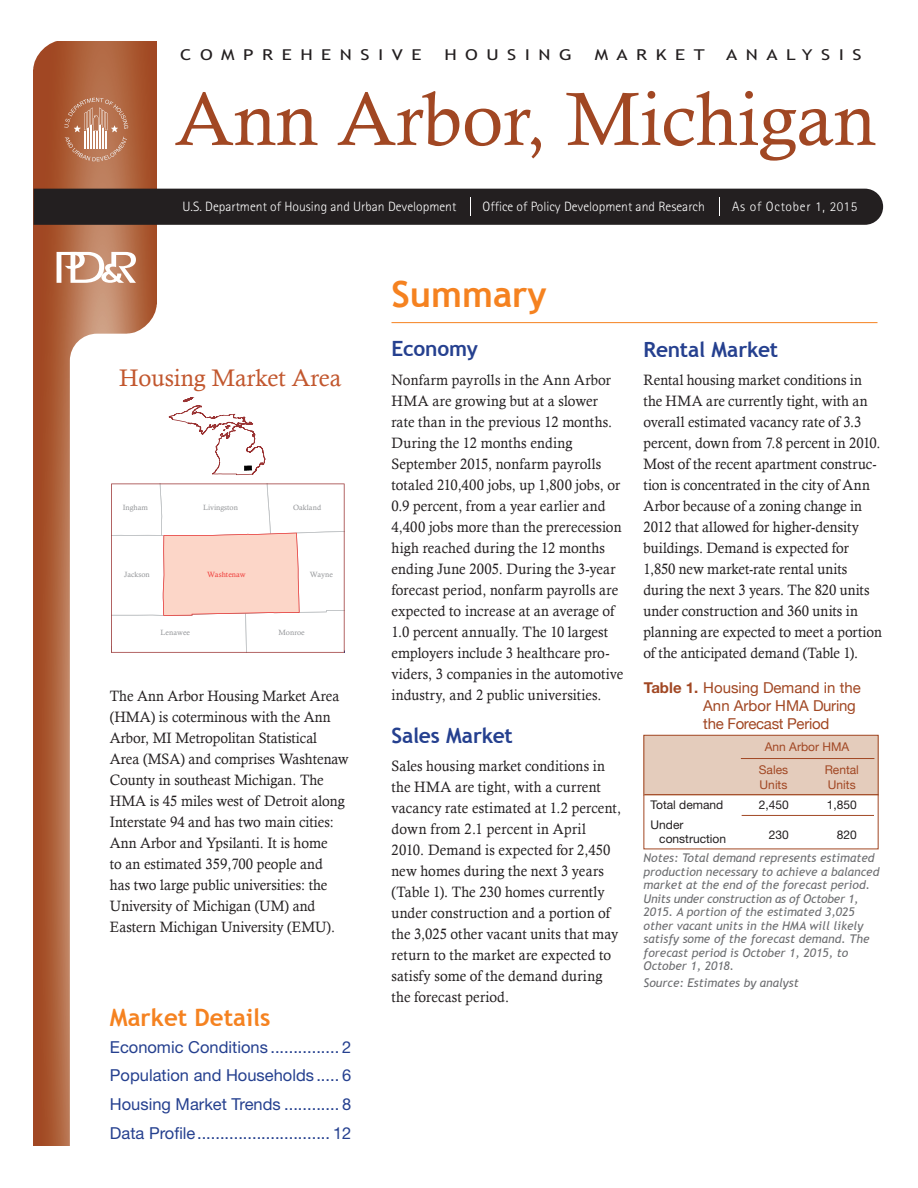
<style>
.page{position:relative;width:918px;height:1188px;background:#fff}
.page>*{position:absolute;margin:0;border:0;box-sizing:border-box;transform-origin:0 0}
.t1{font:75.6px "Calisto";color:#a14723}
.level1{font:700 36px "Trebuchet MS";color:#f58220}
.t2{font:24px "Calisto";color:#c2572e}
.t3{font:700 24px "Trebuchet MS";color:#f58220}
.Level2{font:700 21px "Trebuchet MS";letter-spacing:-.01em;color:#25408f}
.level2{font:700 21px "Trebuchet MS";letter-spacing:-.01em;color:#25408f}
.t4{font:16.5px "Helvetica Neue";color:#25408f}
.t5{font:15px/21px "Calisto";color:#231f20;scale:.95 1}
.t6{font:15px/18px "Helvetica Neue";color:#a14723}
.t7{font:15px "Trebuchet MS";letter-spacing:.45em;color:#231f20;scale:1.26 1}
.t8{font:300 13.5px "Rotis Sans Serif";color:#fff}
.t9{font:300 13.5px "Rotis Sans Serif";letter-spacing:.05em;color:#fff}
.t10{font:italic 12px/13.5px "Trebuchet MS";color:#6d6e71}
.t11{font:12px "Helvetica Neue";color:#231f20}
.t12{font:12px "Helvetica Neue";color:#a14723}
.t13{font:7.65px "Calisto";color:#939598}
.t14{font:7.65px "Calisto";letter-spacing:.01em;color:#ef3b39}
.s1{font-weight:700}
</style>
<div class="page">
<svg style="left:34px;top:41px;width:122px;height:1104px;background:#ad603b"></svg>
<svg style="left:57px;top:252px;width:79px;height:31px"></svg>
<div style="left:34px;top:189px;width:849px;height:36px;background:#231f20"></div>
<div style="left:70px;top:334px;width:146px;height:845px;background:#fff;border-radius:27px"></div>
<svg style="left:33px;top:41px;width:30px;height:29px"></svg>
<svg style="left:126px;top:304px;width:31px;height:30px"></svg>
<svg style="left:64px;top:98px;width:64px;height:63px;background:#bf8365"></svg>
<svg style="left:111px;top:484px;width:234px;height:169px"></svg>
<svg style="left:169px;top:397px;width:96px;height:78px"></svg>
<div style="left:644px;top:735px;width:235px;height:60px;background:#e4ccbc"></div>
<div style="left:644px;top:735px;width:235px;height:114px;border:1px solid #a14723"></div>
<hr style="left:644px;top:794px;width:235px;height:1px;background:#a14723">
<hr style="left:741px;top:758px;width:133px;height:1px;background:#a14723">
<hr style="left:742px;top:815px;width:132px;height:1px;background:#a14723">
<hr style="left:392px;top:322px;width:486px;height:1px;background:#f58220">
<p class="t7" style="left:180px;top:46px;width:193px">COMPREHENSIVE</p>
<p class="t7" style="left:444px;top:46px;width:103px">HOUSING</p>
<p class="t7" style="left:595px;top:46px;width:89px">MARKET</p>
<p class="t7" style="left:726px;top:46px;width:109px">ANALYSIS</p>
<p class="t1" style="left:175px;top:75px;width:702px">Ann Arbor, Michigan</p>
<p class="t8" style="left:182px;top:198px;width:275px">U.S. Department of Housing and Urban Development</p>
<p class="t8" style="left:483px;top:198px;width:224px">Office of Policy Development and Research</p>
<p class="t9" style="left:732px;top:199px;width:127px">As of October 1, 2015</p>
<p class="t2" style="left:119px;top:364px;width:224px">Housing Market Area</p>
<p class="t13" style="left:123px;top:503px;width:27px">Ingham</p>
<p class="t13" style="left:203px;top:503px;width:36px">Livingston</p>
<p class="t13" style="left:124px;top:570px;width:27px">Jackson</p>
<p class="t14" style="left:207px;top:570px;width:40px">Washtenaw</p>
<p class="t13" style="left:161px;top:628px;width:31px">Lenawee</p>
<p class="t13" style="left:293px;top:503px;width:30px">Oakland</p>
<p class="t13" style="left:310px;top:570px;width:25px">Wayne</p>
<p class="t13" style="left:279px;top:628px;width:28px">Monroe</p>
<p class="t5" style="left:110px;top:685px;width:253px">The Ann Arbor Housing Market Area (HMA) is coterminous with the Ann Arbor, MI Metropolitan Statistical Area (MSA) and comprises Washtenaw County in southeast Michigan. The HMA is 45 miles west of Detroit along Interstate 94 and has two main cities:<br>Ann Arbor and Ypsilanti. It is home<br>to an estimated 359,700 people and<br>has two large public universities: the University of Michigan (UM) and Eastern Michigan University (EMU).</p>
<p class="t3" style="left:110px;top:1003px;width:162px">Market Details</p>
<p class="t4" style="left:110px;top:1037px;width:243px">Economic Conditions ............... 2</p>
<p class="t4" style="left:110px;top:1066px;width:243px">Population and Households ..... 6</p>
<p class="t4" style="left:110px;top:1094px;width:243px">Housing Market Trends ............ 8</p>
<p class="t4" style="left:110px;top:1123px;width:243px">Data Profile............................. 12</p>
<p class="level1" style="left:392px;top:272px;width:157px">Summary</p>
<p class="level2" style="left:392px;top:336px;width:88px">Economy</p>
<p class="t5" style="left:392px;top:369px;width:245px">Nonfarm payrolls in the Ann Arbor HMA are growing but at a slower rate than in the previous 12 months.<br>During the 12 months ending September 2015, nonfarm payrolls totaled 210,400 jobs, up 1,800 jobs, or 0.9 percent, from a year earlier and 4,400 jobs more than the prerecession high reached during the 12 months ending June 2005. During the 3-year forecast period, nonfarm payrolls are expected to increase at an average of 1.0 percent annually. The 10 largest employers include 3 healthcare pro&shy;viders, 3 companies in the automotive industry, and 2 public universities.</p>
<p class="Level2" style="left:392px;top:722px;width:123px">Sales Market</p>
<p class="t5" style="left:392px;top:755px;width:243px">Sales housing market conditions in the HMA are tight, with a current vacancy rate estimated at 1.2 percent, down from 2.1 percent in April 2010. Demand is expected for 2,450 new homes during the next 3 years (Table 1). The 230 homes currently under construction and a portion of the 3,025 other vacant units that may return to the market are expected to satisfy some of the demand during the forecast period.</p>
<p class="Level2" style="left:644px;top:336px;width:136px">Rental Market</p>
<p class="t5" style="left:644px;top:369px;width:253px">Rental housing market conditions in the HMA are currently tight, with an overall estimated vacancy rate of 3.3 percent, down from 7.8 percent in 2010.<br>Most of the recent apartment construc&shy;tion is concentrated in the city of Ann Arbor because of a zoning change in 2012 that allowed for higher-density buildings. Demand is expected for 1,850 new market-rate rental units during the next 3 years. The 820 units under construction and 360 units in planning are expected to meet a portion of the anticipated demand (Table 1).</p>
<p class="t6" style="left:703px;top:678px;width:159px;text-indent:-59px"><span class="s1">Table 1.</span> Housing Demand in the<br>Ann Arbor HMA During the Forecast Period</p>
<p class="t12" style="left:765px;top:740px;width:86px">Ann Arbor HMA</p>
<p class="t12" style="left:759px;top:762px;width:31px">Sales</p>
<p class="t12" style="left:760px;top:777px;width:29px">Units</p>
<p class="t12" style="left:825px;top:762px;width:36px">Rental</p>
<p class="t12" style="left:828px;top:777px;width:29px">Units</p>
<p class="t11" style="left:651px;top:797px;width:74px">Total demand</p>
<p class="t11" style="left:759px;top:797px;width:32px">2,450</p>
<p class="t11" style="left:827px;top:797px;width:32px">1,850</p>
<p class="t11" style="left:651px;top:818px;width:34px">Under</p>
<p class="t11" style="left:659px;top:831px;width:68px">construction</p>
<p class="t11" style="left:769px;top:827px;width:22px">230</p>
<p class="t11" style="left:837px;top:827px;width:22px">820</p>
<p class="t10" style="left:644px;top:851px;width:237px">Notes: Total demand represents estimated production necessary to achieve a balanced market at the end of the forecast period.<br>Units under construction as of October 1, 2015. A portion of the estimated 3,025 other vacant units in the HMA will likely satisfy some of the forecast demand. The forecast period is October 1, 2015, to October 1, 2018.</p>
<p class="t10" style="left:644px;top:976px;width:157px">Source: Estimates by analyst</p>
</div>
